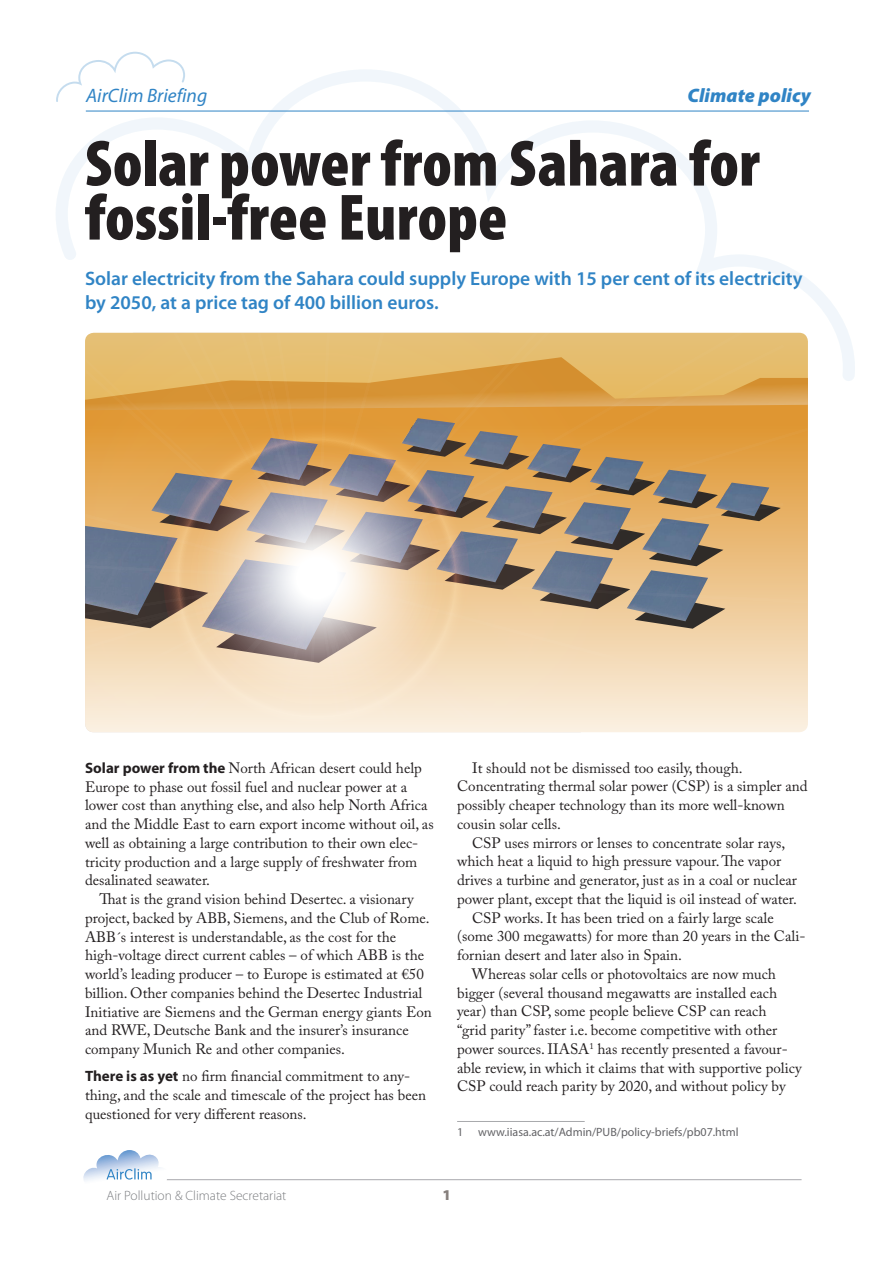
<style>
.page{position:relative;width:893px;height:1263px;background:#fff}
.page>*{position:absolute;margin:0;border:0;box-sizing:border-box;transform-origin:0 0}
.t1{font:900 condensed 66px/54px "Myriad Pro";color:#231f20}
.t2{font:600 19.5px/24px "Myriad Pro";color:#3084c5}
.t3{font:italic 19.5px "Myriad Pro";color:#3084c5}
.t4{font:italic 900 19.5px "Myriad Pro";color:#3084c5}
.t5{font:15px/18.8px "Adobe Caslon Pro";color:#231f20}
.t6{font:900 15px "Myriad Pro";color:#867f7c}
.t7{font:300 13.5px "Myriad Pro";color:#7c7e81}
.t8{font:12px "Myriad Pro";color:#636366}
.s1{font-family:"Myriad Pro";font-weight:700}
</style>
<div class="page">
<svg style="left:56px;top:70px;width:799px;height:311px"></svg>
<hr style="left:86px;top:111px;width:723px;height:1px;background:#3084c5">
<svg style="left:56px;top:52px;width:129px;height:50px"></svg>
<hr style="left:85px;top:1179px;width:716px;height:1px;background:#a8a9ad">
<svg style="left:83px;top:1150px;width:84px;height:31px"></svg>
<hr style="left:457px;top:1121px;width:128px;height:1px;background:#a8a9ad">
<svg style="left:85px;top:333px;width:723px;height:399px;background:#d1b287"></svg>
<h2 class="t3" style="left:86px;top:83px;width:123px">AirClim Briefing</h2>
<h2 class="t4" style="left:687px;top:84px;width:125px">Climate policy</h2>
<h1 class="t1" style="left:85px;top:137px;width:676px">Solar power from Sahara for fossil-free Europe</h1>
<h2 class="t2" style="left:85px;top:266px;width:719px">Solar electricity from the Sahara could supply Europe with 15 per cent of its electricity by 2050, at a price tag of 400 billion euros.</h2>
<p class="t5" style="left:85px;top:758px;width:350px"><span class="s1">Solar power from the</span> North African desert could help Europe to phase out fossil fuel and nuclear power at a lower cost than anything else, and also help North Africa and the Middle East to earn export income without oil, as well as obtaining a large contribution to their own elec&shy;tricity production and a large supply of freshwater from desalinated seawater.</p>
<p class="t5" style="left:85px;top:889px;width:348px;text-indent:14px">That is the grand vision behind Desertec. a visionary project, backed by ABB, Siemens, and the Club of Rome.<br>ABB´s interest is understandable, as the cost for the high-voltage direct current cables – of which ABB is the world’s leading producer – to Europe is estimated at €50 billion. Other companies behind the Desertec Industrial Initiative are Siemens and the German energy giants Eon and RWE, Deutsche Bank and the insurer’s insurance company Munich Re and other companies.</p>
<p class="t5" style="left:85px;top:1067px;width:343px"><span class="s1">There is as yet</span> no firm financial commitment to any&shy;thing, and the scale and timescale of the project has been questioned for very different reasons.</p>
<p class="t5" style="left:472px;top:758px;width:272px">It should not be dismissed too easily, though.</p>
<p class="t5" style="left:457px;top:777px;width:352px">Concentrating thermal solar power (CSP) is a simpler and</p>
<p class="t5" style="left:457px;top:795px;width:329px">possibly cheaper technology than its more well-known</p>
<p class="t5" style="left:457px;top:814px;width:105px">cousin solar cells.</p>
<p class="t5" style="left:472px;top:833px;width:315px">CSP uses mirrors or lenses to concentrate solar rays,</p>
<p class="t5" style="left:457px;top:852px;width:326px">which heat a liquid to high pressure vapour. The vapor</p>
<p class="t5" style="left:457px;top:870px;width:341px">drives a turbine and generator, just as in a coal or nuclear</p>
<p class="t5" style="left:457px;top:889px;width:341px">power plant, except that the liquid is oil instead of water.</p>
<p class="t5" style="left:472px;top:908px;width:303px">CSP works. It has been tried on a fairly large scale</p>
<p class="t5" style="left:457px;top:927px;width:350px">(some 300 megawatts) for more than 20 years in the Cali-</p>
<p class="t5" style="left:457px;top:945px;width:226px">fornian desert and later also in Spain.</p>
<p class="t5" style="left:472px;top:964px;width:306px">Whereas solar cells or photovoltaics are now much</p>
<p class="t5" style="left:457px;top:983px;width:321px">bigger (several thousand megawatts are installed each</p>
<p class="t5" style="left:457px;top:1002px;width:311px">year) than CSP, some people believe CSP can reach</p>
<p class="t5" style="left:457px;top:1020px;width:322px">“grid parity” faster i.e. become competitive with other</p>
<p class="t5" style="left:457px;top:1039px;width:332px">power sources. IIASA<sup>1</sup> has recently presented a favour-</p>
<p class="t5" style="left:457px;top:1058px;width:346px">able review, in which it claims that with supportive policy</p>
<p class="t5" style="left:457px;top:1077px;width:330px">CSP could reach parity by 2020, and without policy by</p>
<p class="t8" style="left:457px;top:1125px;width:283px">1 www.iiasa.ac.at/Admin/PUB/policy-briefs/pb07.html</p>
<p class="t7" style="left:106px;top:1188px;width:181px">Air Pollution &amp; Climate Secretariat</p>
<p class="t6" style="left:443px;top:1186px;width:10px">1</p>
</div>
